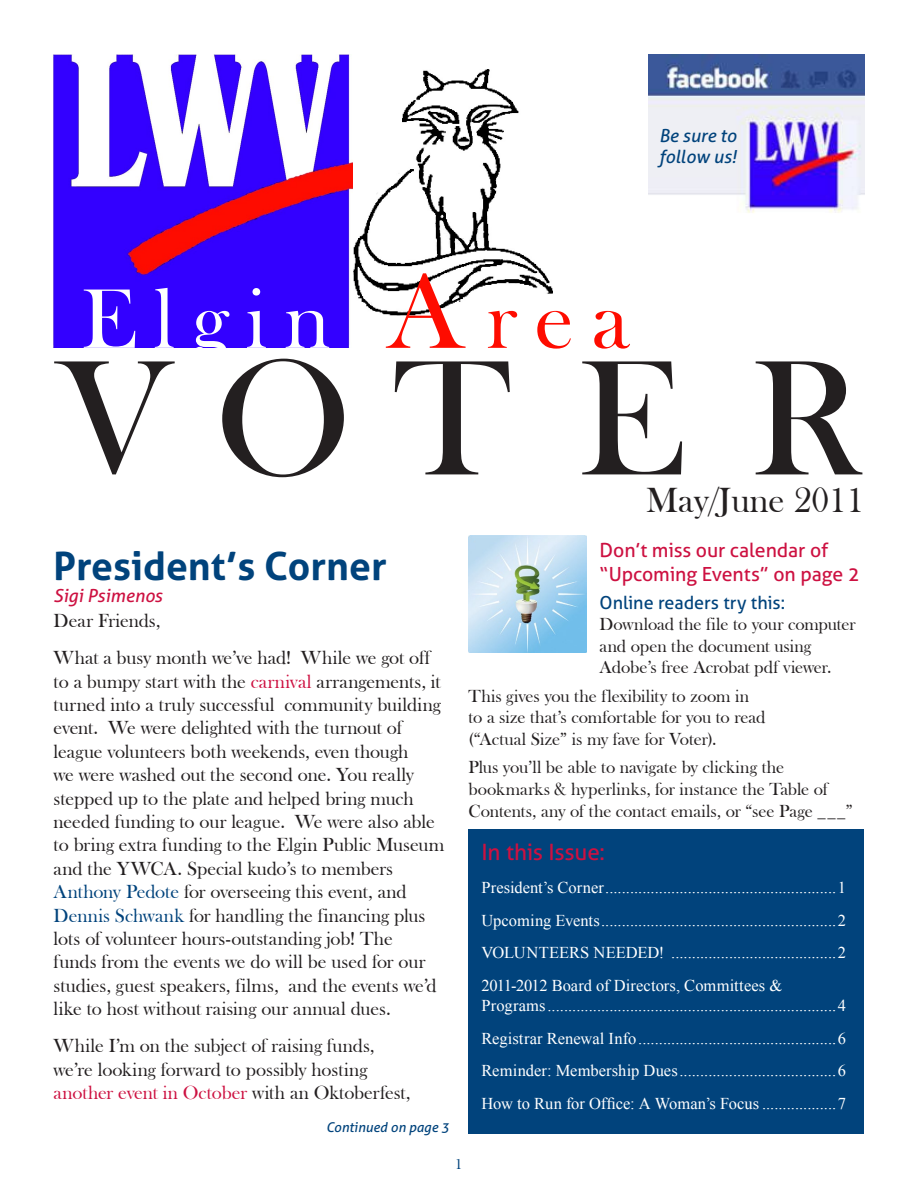
<style>
.page{position:relative;width:918px;height:1188px;background:#fff}
.page>*{position:absolute;margin:0;border:0;box-sizing:border-box;transform-origin:0 0}
.t1{font:169.5px "Bask Old Face";color:#231f20}
.t2{font:87.45px "Bask Old Face";letter-spacing:.2em;color:#fff}
.Headline{font:700 39px "Aller";color:#01437c}
.t3{font:36px "Bask Old Face";color:#231f20}
.Heading{font:22.5px "Aller";letter-spacing:-.01em;color:#cd1141}
.Body{font:19.5px/23.4px "Bask Old Face";letter-spacing:-.005em;color:#231f20}
._3_tab{font:19.5px/23.4px "Aller";letter-spacing:-.005em;color:#cd1141}
.Calendar_Details_-_w{font:18px/21.6px "Bask Old Face";letter-spacing:-.005em;color:#231f20}
.Calendar_Details_All{font:18px/21.6px "Bask Old Face";letter-spacing:-.01em;color:#231f20}
.Candidate_Forum{font:italic 18px/21.6px "Aller";color:#01437c}
.Byline{font:italic 18px "Aller";color:#cd1141}
.TOC_body_text{font:16.5px/19.8px "Times New Roman";color:#fff}
.Body-2{font:15px "Bask Old Face";color:#01437c}
.Jump_Line_cont_on{font:italic 13.5px "Aller";color:#01437c}
.s1{font-size:111.75px;color:#fe0c00}
.s2{color:#fe0c00}
.s3{color:#cd1141}
.s4{color:#01437c}
.s5{font-family:"Aller";color:#01437c}
</style>
<div class="page">
<img style="left:53px;top:54px;width:300px;height:294px">
<img style="left:353px;top:69px;width:200px;height:247px">
<div style="left:468px;top:830px;width:396px;height:304px;background:#01437c"></div>
<img style="left:649px;top:54px;width:216px;height:159px">
<img style="left:469px;top:535px;width:117px;height:118px">
<p class="Candidate_Forum" style="left:659px;top:125px;width:79px">Be sure to follow us!</p>
<p class="t2" style="left:82px;top:271px;width:549px">Elgin <span class="s1">A</span><span class="s2">rea</span></p>
<p class="t1" style="left:57px;top:325px;width:806px">V O T E R</p>
<p class="t3" style="left:646px;top:480px;width:220px">May/June 2011</p>
<p class="Headline" style="left:53px;top:542px;width:335px">President’s Corner</p>
<p class="Byline" style="left:53px;top:585px;width:110px">Sigi Psimenos</p>
<p class="Body" style="left:54px;top:610px;width:108px">Dear Friends,</p>
<p class="Body" style="left:54px;top:647px;width:392px">What a busy month we’ve had! While we got off to a bumpy start with the <span class="s3">carnival</span> arrangements, it turned into a truly successful community building event. We were delighted with the turnout of league volunteers both weekends, even though<br>we were washed out the second one. You really stepped up to the plate and helped bring much needed funding to our league. We were also able to bring extra funding to the Elgin Public Museum and the YWCA. Special kudo’s to members <span class="s4">Anthony Pedote</span> for overseeing this event, and <span class="s4">Dennis Schwank</span> for handling the financing plus lots of volunteer hours-outstanding job! The<br>funds from the events we do will be used for our studies, guest speakers, films, and the events we’d like to host without raising our annual dues.</p>
<p class="Body" style="left:54px;top:1034px;width:358px">While I’m on the subject of raising funds, we’re looking forward to possibly hosting <span class="s3">another event in October</span> with an Oktoberfest,</p>
<p class="_3_tab" style="left:600px;top:539px;width:262px">Don’t miss our calendar of “Upcoming Events” on page 2</p>
<p class="Calendar_Details_All" style="left:600px;top:592px;width:258px"><span class="s5">Online readers try this:<br></span>Download the file to your computer and open the document using<br>Adobe’s free Acrobat pdf viewer.</p>
<p class="Calendar_Details_-_w" style="left:469px;top:685px;width:299px">This gives you the flexibility to zoom in to a size that’s comfortable for you to read (“Actual Size” is my fave for Voter).</p>
<p class="Calendar_Details_-_w" style="left:469px;top:757px;width:386px">Plus you’ll be able to navigate by clicking the bookmarks &amp; hyperlinks, for instance the Table of<br>Contents, any of the contact emails, or “see Page ___”</p>
<p class="Heading" style="left:482px;top:838px;width:125px">In this Issue:</p>
<p class="TOC_body_text" style="left:482px;top:877px;width:366px">President’s Corner........................................................1</p>
<p class="TOC_body_text" style="left:482px;top:910px;width:366px">Upcoming Events.........................................................2</p>
<p class="TOC_body_text" style="left:482px;top:943px;width:366px">VOLUNTEERS NEEDED! ........................................2</p>
<p class="TOC_body_text" style="left:482px;top:975px;width:366px">2011-2012 Board of Directors, Committees &amp;<br>Programs......................................................................4</p>
<p class="TOC_body_text" style="left:482px;top:1028px;width:366px">Registrar Renewal Info................................................6</p>
<p class="TOC_body_text" style="left:482px;top:1061px;width:366px">Reminder: Membership Dues......................................6</p>
<p class="TOC_body_text" style="left:482px;top:1094px;width:366px">How to Run for Office: A Woman’s Focus ..................7</p>
<p class="Jump_Line_cont_on" style="left:326px;top:1119px;width:125px">Continued on page 3</p>
<p class="Body-2" style="left:455px;top:1156px;width:9px">1</p>
</div>
